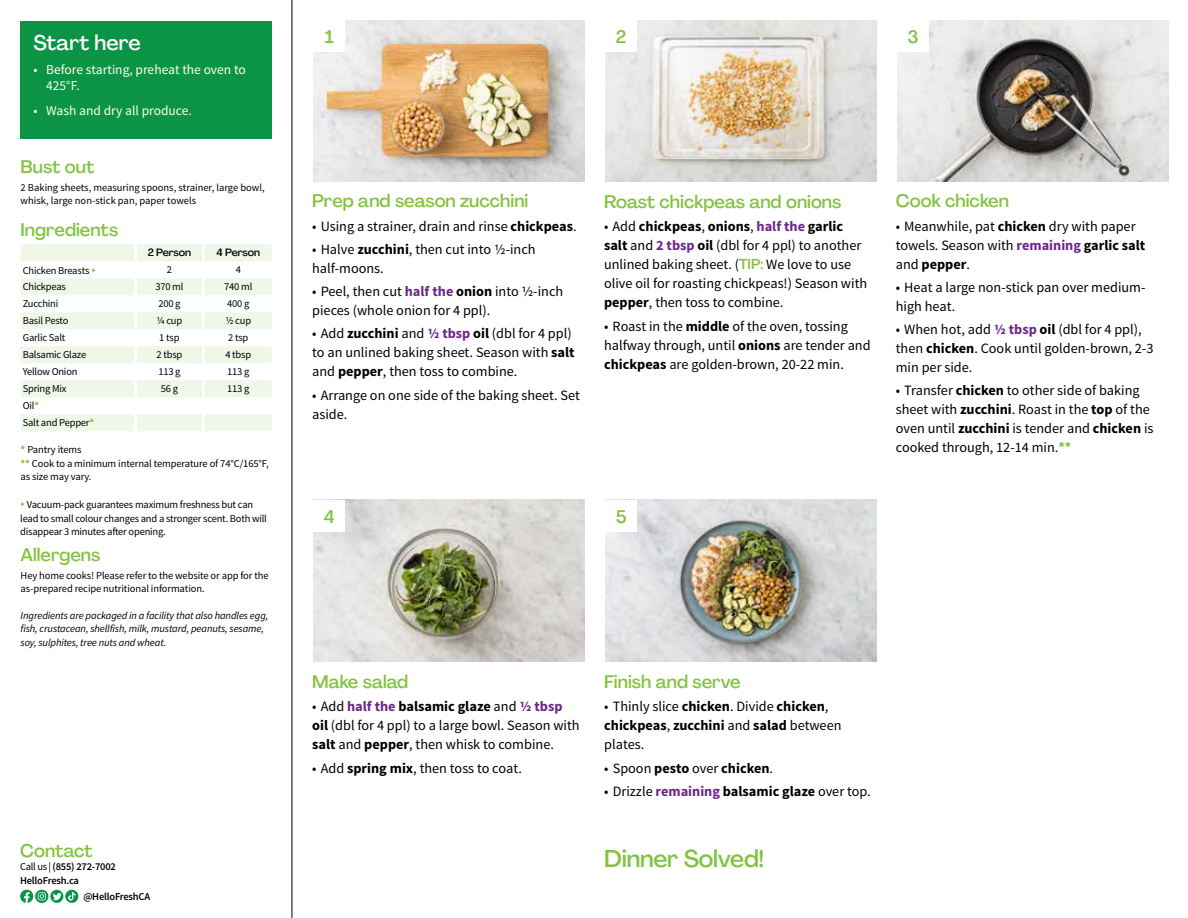
<style>
.page{position:relative;width:1188px;height:918px;background:#fff}
.page>*{position:absolute;margin:0;border:0;box-sizing:border-box;transform-origin:0 0}
.t1{font:500 24px "Agrandir";letter-spacing:-.01em;color:#82c341}
.t2{font:500 21px "Agrandir";color:#fff}
.t3{font:500 18px "Agrandir";color:#82c341}
.t4{font:14.25px/19px "Source Sans Pro";color:#000}
.t5{font:700 14.25px "Source Sans Pro";color:#000}
.t6{font:13.5px/16.2px "Source Sans Pro";color:#fffdec}
.t7{font:10.5px/13.5px "Source Sans Pro";letter-spacing:-.02em;color:#000}
.t8{font:italic 10.5px/13.5px "Source Sans Pro";letter-spacing:-.01em;color:#000}
.t9{font:10.5px/13.5px "Source Sans Pro";color:#000}
.t10{font:600 10.5px/13.5px "Source Sans Pro";letter-spacing:-.02em;color:#000}
.t11{font:500 10.5px "Agrandir";letter-spacing:-.01em;color:#000}
.s1{color:#8cba42}
.s2{font-weight:700;color:#8cba42}
.s3{font-weight:400}
.s4{font-weight:700}
.s5{font-weight:700;color:#6c2888}
.s6{font-family:"Agrandir";font-weight:500;color:#8cba42}
</style>
<div class="page">
<hr style="left:292px;top:0;width:1px;height:918px;background:#000">
<img style="left:313px;top:500px;width:272px;height:162px">
<img style="left:605px;top:500px;width:272px;height:162px">
<img style="left:313px;top:20px;width:272px;height:161px">
<img style="left:605px;top:20px;width:272px;height:161px">
<img style="left:897px;top:20px;width:272px;height:161px">
<div style="left:21px;top:21px;width:251px;height:117px;background:#0b9446"></div>
<svg style="left:20px;top:890px;width:42px;height:13px"></svg>
<svg style="left:65px;top:890px;width:13px;height:13px"></svg>
<svg style="left:68px;top:892px;width:8px;height:9px"></svg>
<div style="left:313px;top:500px;width:32px;height:32px;background:#fff"></div>
<div style="left:605px;top:500px;width:32px;height:32px;background:#fff"></div>
<div style="left:313px;top:20px;width:32px;height:32px;background:#fff"></div>
<div style="left:605px;top:20px;width:32px;height:32px;background:#fff"></div>
<div style="left:897px;top:20px;width:32px;height:32px;background:#fff"></div>
<svg style="left:21px;top:244px;width:251px;height:187px;fill:#eff7e8"></svg>
<hr style="left:134px;top:244px;width:3px;height:17px;background:#fff">
<hr style="left:202px;top:244px;width:3px;height:17px;background:#fff">
<hr style="left:134px;top:261px;width:3px;height:17px;background:#fff">
<hr style="left:202px;top:261px;width:3px;height:17px;background:#fff">
<hr style="left:134px;top:278px;width:3px;height:17px;background:#fff">
<hr style="left:202px;top:278px;width:3px;height:17px;background:#fff">
<hr style="left:134px;top:295px;width:3px;height:17px;background:#fff">
<hr style="left:202px;top:295px;width:3px;height:17px;background:#fff">
<hr style="left:134px;top:312px;width:3px;height:17px;background:#fff">
<hr style="left:202px;top:312px;width:3px;height:17px;background:#fff">
<hr style="left:134px;top:329px;width:3px;height:17px;background:#fff">
<hr style="left:202px;top:329px;width:3px;height:17px;background:#fff">
<hr style="left:134px;top:346px;width:3px;height:17px;background:#fff">
<hr style="left:202px;top:346px;width:3px;height:17px;background:#fff">
<hr style="left:134px;top:363px;width:3px;height:17px;background:#fff">
<hr style="left:202px;top:363px;width:3px;height:17px;background:#fff">
<hr style="left:134px;top:380px;width:3px;height:17px;background:#fff">
<hr style="left:202px;top:380px;width:3px;height:17px;background:#fff">
<hr style="left:134px;top:397px;width:3px;height:17px;background:#fff">
<hr style="left:202px;top:397px;width:3px;height:17px;background:#fff">
<hr style="left:134px;top:414px;width:3px;height:17px;background:#fff">
<hr style="left:202px;top:414px;width:3px;height:17px;background:#fff">
<h2 class="t2" style="left:33px;top:29px;width:109px">Start here</h2>
<p class="t6" style="left:46px;top:62px;width:201px;text-indent:-13px">• Before starting, preheat the oven to<br>425°F.</p>
<p class="t6" style="left:33px;top:103px;width:160px">• Wash and dry all produce.</p>
<p class="t3" style="left:21px;top:156px;width:75px">Bust out</p>
<p class="t9" style="left:21px;top:181px;width:246px">2 Baking sheets, measuring spoons, strainer, large bowl, whisk, large non-stick pan, paper towels</p>
<p class="t3" style="left:21px;top:218px;width:99px">Ingredients</p>
<p class="t11" style="left:148px;top:246px;width:45px">2 Person</p>
<p class="t11" style="left:217px;top:246px;width:45px">4 Person</p>
<p class="t7" style="left:23px;top:264px;width:75px">Chicken Breasts <span class="s1">▲</span></p>
<p class="t7" style="left:167px;top:263px;width:7px">2</p>
<p class="t7" style="left:236px;top:263px;width:7px">4</p>
<p class="t7" style="left:23px;top:280px;width:45px">Chickpeas</p>
<p class="t7" style="left:155px;top:280px;width:30px">370 ml</p>
<p class="t7" style="left:224px;top:280px;width:30px">740 ml</p>
<p class="t7" style="left:23px;top:297px;width:37px">Zucchini</p>
<p class="t7" style="left:158px;top:297px;width:24px">200 g</p>
<p class="t7" style="left:227px;top:297px;width:24px">400 g</p>
<p class="t7" style="left:23px;top:314px;width:47px">Basil Pesto</p>
<p class="t7" style="left:157px;top:314px;width:27px">1/4 cup</p>
<p class="t7" style="left:225px;top:314px;width:27px">1/2 cup</p>
<p class="t7" style="left:23px;top:331px;width:44px">Garlic Salt</p>
<p class="t7" style="left:159px;top:331px;width:22px">1 tsp</p>
<p class="t7" style="left:228px;top:331px;width:22px">2 tsp</p>
<p class="t7" style="left:23px;top:348px;width:65px">Balsamic Glaze</p>
<p class="t7" style="left:157px;top:348px;width:27px">2 tbsp</p>
<p class="t7" style="left:225px;top:348px;width:27px">4 tbsp</p>
<p class="t7" style="left:23px;top:365px;width:56px">Yellow Onion</p>
<p class="t7" style="left:158px;top:365px;width:24px">113 g</p>
<p class="t7" style="left:227px;top:365px;width:24px">113 g</p>
<p class="t7" style="left:23px;top:382px;width:45px">Spring Mix</p>
<p class="t7" style="left:161px;top:382px;width:19px">56 g</p>
<p class="t7" style="left:227px;top:382px;width:24px">113 g</p>
<p class="t7" style="left:23px;top:397px;width:73px;line-height:17px">Oil<span class="s2">*<br></span>Salt and Pepper<span class="s2">*</span></p>
<p class="t7" style="left:21px;top:443px;width:250px"><span class="s2">*</span> Pantry items<br><span class="s2">**</span> Cook to a minimum internal temperature of 74°C/165°F, as size may vary.</p>
<p class="t7" style="left:20px;top:498px;width:248px"><span class="s1">▲</span> Vacuum-pack guarantees maximum freshness but can lead to small colour changes and a stronger scent. Both will disappear 3 minutes after opening.</p>
<p class="t3" style="left:21px;top:544px;width:81px">Allergens</p>
<p class="t7" style="left:21px;top:569px;width:250px">Hey home cooks! Please refer to the website or app for the as-prepared recipe nutritional information.</p>
<p class="t8" style="left:21px;top:609px;width:249px">Ingredients are packaged in a facility that also handles egg, fish, crustacean, shellfish, milk, mustard, peanuts, sesame, soy, sulphites, tree nuts and wheat.</p>
<p class="t3" style="left:20px;top:840px;width:74px">Contact</p>
<p class="t10" style="left:20px;top:861px;width:97px"><span class="s3">Call us |</span> (855) 272-7002<br>HelloFresh.ca</p>
<p class="t10" style="left:83px;top:890px;width:68px">@HelloFreshCA</p>
<p class="t3" style="left:325px;top:26px;width:11px">1</p>
<p class="t3" style="left:616px;top:25px;width:12px">2</p>
<p class="t3" style="left:908px;top:25px;width:13px">3</p>
<p class="t3" style="left:312px;top:190px;width:218px">Prep and season zucchini</p>
<p class="t4" style="left:312px;top:217px;width:266px">• Using a strainer, drain and rinse <span class="s4">chickpeas</span>.</p>
<p class="t4" style="left:312px;top:240px;width:225px">• Halve <span class="s4">zucchini</span>, then cut into 1/2-inch half-moons.</p>
<p class="t4" style="left:312px;top:282px;width:253px">• Peel, then cut <span class="s5">half the</span> <span class="s4">onion</span> into 1/2-inch pieces (whole onion for 4 ppl).</p>
<p class="t4" style="left:312px;top:324px;width:264px">• Add <span class="s4">zucchini</span> and <span class="s5">1/2 tbsp</span> <span class="s4">oil</span> (dbl for 4 ppl) to an unlined baking sheet. Season with <span class="s4">salt </span>and <span class="s4">pepper</span>, then toss to combine.</p>
<p class="t4" style="left:312px;top:386px;width:269px">• Arrange on one side of the baking sheet. Set aside.</p>
<p class="t3" style="left:604px;top:191px;width:239px">Roast chickpeas and onions</p>
<p class="t4" style="left:604px;top:217px;width:265px">• Add <span class="s4">chickpeas</span>, <span class="s4">onions</span>, <span class="s5">half the</span> <span class="s4">garlic salt</span> and <span class="s5">2 tbsp</span> <span class="s4">oil</span> (dbl for 4 ppl) to another unlined baking sheet. (<span class="s6">TIP:</span> We love to use olive oil for roasting chickpeas!) Season with <span class="s4">pepper</span>, then toss to combine.</p>
<p class="t4" style="left:604px;top:317px;width:268px">• Roast in the <span class="s4">middle</span> of the oven, tossing halfway through, until <span class="s4">onions</span> are tender and <span class="s4">chickpeas</span> are golden-brown, 20-22 min.</p>
<p class="t3" style="left:324px;top:505px;width:12px">4</p>
<p class="t3" style="left:616px;top:505px;width:12px">5</p>
<p class="t3" style="left:896px;top:190px;width:115px">Cook chicken</p>
<p class="t4" style="left:896px;top:217px;width:251px">• Meanwhile, pat <span class="s4">chicken</span> dry with paper towels. Season with <span class="s5">remaining</span> <span class="s4">garlic salt </span>and <span class="s4">pepper</span>.</p>
<p class="t4" style="left:896px;top:278px;width:251px">• Heat a large non-stick pan over medium&shy;high heat.</p>
<p class="t4" style="left:896px;top:320px;width:259px">• When hot, add <span class="s5">1/2 tbsp</span> <span class="s4">oil</span> (dbl for 4 ppl), then <span class="s4">chicken</span>. Cook until golden-brown, 2-3 min per side.</p>
<p class="t4" style="left:896px;top:381px;width:259px">• Transfer <span class="s4">chicken</span> to other side of baking sheet with <span class="s4">zucchini</span>. Roast in the <span class="s4">top</span> of the oven until <span class="s4">zucchini</span> is tender and <span class="s4">chicken</span> is cooked through, 12-14 min.<span class="s2">**</span></p>
<p class="t3" style="left:312px;top:671px;width:98px">Make salad</p>
<p class="t4" style="left:312px;top:697px;width:269px">• Add <span class="s5">half the</span> <span class="s4">balsamic glaze</span> and <span class="s5">1/2 tbsp </span><span class="s4">oil</span> (dbl for 4 ppl) to a large bowl. Season with <span class="s4">salt</span> and <span class="s4">pepper</span>, then whisk to combine.</p>
<p class="t4" style="left:312px;top:759px;width:211px">• Add <span class="s4">spring mix</span>, then toss to coat.</p>
<p class="t3" style="left:604px;top:671px;width:138px">Finish and serve</p>
<p class="t4" style="left:604px;top:697px;width:239px">• Thinly slice <span class="s4">chicken</span>. Divide <span class="s4">chicken</span>, <span class="s4">chickpeas</span>, <span class="s4">zucchini</span> and <span class="s4">salad</span> between plates.</p>
<p class="t5" style="left:604px;top:759px;width:170px"><span class="s3">• Spoon</span> pesto <span class="s3">over</span> chicken<span class="s3">.</span></p>
<p class="t4" style="left:604px;top:782px;width:268px">• Drizzle <span class="s5">remaining</span> <span class="s4">balsamic glaze</span> over top.</p>
<h1 class="t1" style="left:604px;top:844px;width:162px">Dinner Solved!</h1>
</div>
